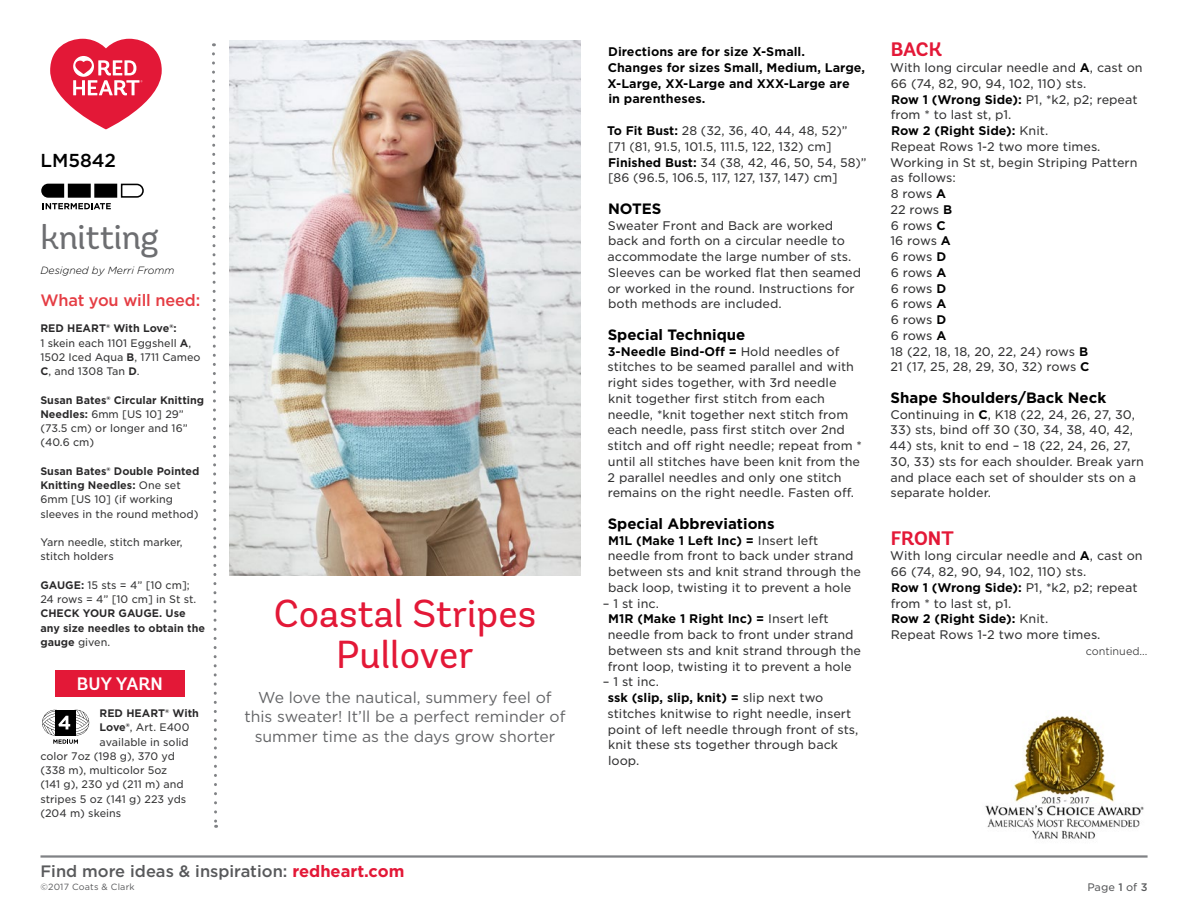
<style>
.page{position:relative;width:1188px;height:918px;background:#fff}
.page>*{position:absolute;margin:0;border:0;box-sizing:border-box;transform-origin:0 0}
.Project_Name{font:39px/41.2px "Andes Rounded";color:#e31837;text-align:center}
.Crochet_Or_Knit{font:34.5px "Andes Rounded";letter-spacing:-.01em;color:#6d6e71}
.t1{font:700 19.5px "Andes Rounded";color:#e31837}
.LW_Number{font:500 18.75px "Gotham";color:#000}
.Buy_Yarn{font:600 18px "Andes Rounded";color:#fff}
.t2{font:500 16.5px "Gotham";color:#58595b}
.What_You_Will_Need_H{font:500 16.5px "Gotham";letter-spacing:-.01em;color:#e53d44}
.Romance_Copy{font:15.75px/19.5px "Gotham";color:#636466;text-align:center}
.Main_Body_Text{font:700 15px "Gotham";color:#000}
.Main_Body_Text-2{font:12px/15.8px "Gotham S Sm";color:#333334}
.Main_Body_Text-3{font:700 12px/15.8px "Gotham S Sm";color:#000}
.Main_Body_Text_NO_GR{font:12px/15.8px "Gotham S Sm";color:#333334}
.What_You_Need_Body_T{font:10.5px/14.2px "Gotham S Sm";color:#333334}
.What_You_Need_Body_T-2{font:700 10.5px/14.2px "Gotham S Sm";color:#292829}
.Designed_By{font:italic 300 10.5px "Gotham Rounded";color:#000}
.Continued_On_Next_Pa{font:300 10.5px "Gotham S Sm";color:#333334}
.Main_Body_Text-4{font:10.5px "Gotham S Sm";color:#58595b}
.t3{font:9px "Gotham";letter-spacing:.02em;color:#58595b}
.s1{font-weight:700;color:#292829}
.s2{font-weight:400;color:#333334}
.s3{font-weight:700;color:#000}
.s4{font-weight:700;color:#e31837}
.s5{font-weight:500}
</style>
<div class="page">
<hr style="left:40px;top:855px;width:1108px;height:3px;background:#808285">
<svg style="left:120px;top:183px;width:24px;height:15px"></svg>
<div style="left:94px;top:184px;width:23px;height:14px;background:#000"></div>
<svg style="left:41px;top:183px;width:70px;height:26px"></svg>
<svg style="left:212px;top:43px;width:6px;height:785px"></svg>
<div style="left:55px;top:670px;width:130px;height:27px;background:#e31837"></div>
<svg style="left:42px;top:709px;width:47px;height:35px"></svg>
<img style="left:230px;top:40px;width:350px;height:536px">
<img style="left:985px;top:716px;width:159px;height:123px">
<svg style="left:50px;top:39px;width:112px;height:90px"></svg>
<p class="LW_Number" style="left:40px;top:148px;width:77px">LM5842</p>
<p class="Crochet_Or_Knit" style="left:40px;top:216px;width:120px">knitting</p>
<p class="Designed_By" style="left:40px;top:263px;width:135px">Designed by Merri Fromm</p>
<p class="What_You_Will_Need_H" style="left:40px;top:289px;width:161px">What you will need:</p>
<p class="What_You_Need_Body_T" style="left:40px;top:321px;width:162px"><span class="s1">RED HEART® With Love®:<br></span>1 skein each 1101 Eggshell <span class="s1">A</span>,<br>1502 Iced Aqua <span class="s1">B</span>, 1711 Cameo<br><span class="s1">C</span>, and 1308 Tan <span class="s1">D</span>.</p>
<p class="What_You_Need_Body_T" style="left:40px;top:392px;width:165px"><span class="s1">Susan Bates® Circular Knitting<br>Needles:</span> 6mm [US 10] 29” (73.5 cm) or longer and 16” (40.6 cm)</p>
<p class="What_You_Need_Body_T" style="left:40px;top:464px;width:161px"><span class="s1">Susan Bates® Double Pointed<br>Knitting Needles:</span> One set<br>6mm [US 10] (if working sleeves in the round method)</p>
<p class="What_You_Need_Body_T" style="left:40px;top:535px;width:144px">Yarn needle, stitch marker, stitch holders</p>
<p class="What_You_Need_Body_T-2" style="left:40px;top:578px;width:166px">GAUGE: <span class="s2">15 sts = 4” [10 cm];<br>24 rows = 4” [10 cm] in St st.<br></span>CHECK YOUR GAUGE. Use any size needles to obtain the gauge <span class="s2">given.</span></p>
<p class="Buy_Yarn" style="left:77px;top:673px;width:87px">BUY YARN</p>
<p class="What_You_Need_Body_T-2" style="left:100px;top:706px;width:101px">RED HEART® With</p>
<p class="What_You_Need_Body_T" style="left:100px;top:720px;width:91px"><span class="s1">Love®</span>, Art. E400</p>
<p class="What_You_Need_Body_T" style="left:100px;top:734px;width:91px">available in solid</p>
<p class="What_You_Need_Body_T" style="left:40px;top:749px;width:136px">color 7oz (198 g), 370 yd</p>
<p class="What_You_Need_Body_T" style="left:40px;top:763px;width:128px">(338 m), multicolor 5oz</p>
<p class="What_You_Need_Body_T" style="left:40px;top:777px;width:145px">(141 g), 230 yd (211 m) and</p>
<p class="What_You_Need_Body_T" style="left:40px;top:791px;width:147px">stripes 5 oz (141 g) 223 yds</p>
<p class="What_You_Need_Body_T" style="left:40px;top:806px;width:82px">(204 m) skeins</p>
<p class="Project_Name" style="left:274px;top:593px;width:264px">Coastal Stripes<br>Pullover</p>
<p class="Romance_Copy" style="left:244px;top:687px;width:323px">We love the nautical, summery feel of this sweater! It’ll be a perfect reminder of summer time as the days grow shorter</p>
<p class="Main_Body_Text-3" style="left:608px;top:44px;width:259px">Directions are for size X-Small.<br>Changes for sizes Small, Medium, Large,<br>X-Large, XX-Large and XXX-Large are<br>in parentheses.</p>
<p class="Main_Body_Text-2" style="left:607px;top:122px;width:242px"><span class="s3">To Fit Bust:</span> 28 (32, 36, 40, 44, 48, 52)” [71 (81, 91.5, 101.5, 111.5, 122, 132) cm]</p>
<p class="Main_Body_Text-2" style="left:608px;top:154px;width:260px"><span class="s3">Finished Bust:</span> 34 (38, 42, 46, 50, 54, 58)” [86 (96.5, 106.5, 117, 127, 137, 147) cm]</p>
<p class="Main_Body_Text" style="left:608px;top:198px;width:55px">NOTES</p>
<p class="Main_Body_Text-2" style="left:608px;top:217px;width:245px">Sweater Front and Back are worked back and forth on a circular needle to accommodate the large number of sts.</p>
<p class="Main_Body_Text-2" style="left:607px;top:264px;width:255px">Sleeves can be worked flat then seamed or worked in the round. Instructions for both methods are included.</p>
<p class="Main_Body_Text" style="left:608px;top:324px;width:139px">Special Technique</p>
<p class="Main_Body_Text-2" style="left:607px;top:343px;width:256px"><span class="s3">3-Needle Bind-Off =</span> Hold needles of stitches to be seamed parallel and with right sides together, with 3rd needle knit together first stitch from each needle, *knit together next stitch from each needle, pass first stitch over 2nd stitch and off right needle; repeat from * until all stitches have been knit from the 2 parallel needles and only one stitch remains on the right needle. Fasten off.</p>
<p class="Main_Body_Text" style="left:608px;top:513px;width:168px">Special Abbreviations</p>
<p class="Main_Body_Text-2" style="left:608px;top:532px;width:255px"><span class="s3">M1L (Make 1 Left Inc) =</span> Insert left needle from front to back under strand between sts and knit strand through the back loop, twisting it to prevent a hole</p>
<p class="Main_Body_Text-2" style="left:603px;top:595px;width:58px">– 1 st inc.</p>
<p class="Main_Body_Text-2" style="left:608px;top:611px;width:255px"><span class="s3">M1R (Make 1 Right Inc) =</span> Insert left needle from back to front under strand between sts and knit strand through the front loop, twisting it to prevent a hole</p>
<p class="Main_Body_Text-2" style="left:603px;top:674px;width:58px">– 1 st inc.</p>
<p class="Main_Body_Text-2" style="left:608px;top:689px;width:253px"><span class="s3">ssk (slip, slip, knit) =</span> slip next two stitches knitwise to right needle, insert point of left needle through front of sts, knit these sts together through back loop.</p>
<p class="t1" style="left:891px;top:37px;width:52px">BACK</p>
<p class="Main_Body_Text-2" style="left:890px;top:59px;width:254px">With long circular needle and <span class="s3">A</span>, cast on<br>66 (74, 82, 90, 94, 102, 110) sts.</p>
<p class="Main_Body_Text-2" style="left:891px;top:91px;width:248px"><span class="s3">Row 1 (Wrong Side):</span> P1, *k2, p2; repeat from * to last st, p1.</p>
<p class="Main_Body_Text-3" style="left:891px;top:123px;width:159px">Row 2 (Right Side): <span class="s2">Knit.</span></p>
<p class="Main_Body_Text-2" style="left:891px;top:138px;width:211px">Repeat Rows 1-2 two more times.</p>
<p class="Main_Body_Text_NO_GR" style="left:890px;top:154px;width:249px">Working in St st, begin Striping Pattern as follows:</p>
<p class="Main_Body_Text-2" style="left:891px;top:185px;width:57px">8 rows <span class="s3">A</span></p>
<p class="Main_Body_Text-2" style="left:890px;top:201px;width:63px">22 rows <span class="s3">B</span></p>
<p class="Main_Body_Text-2" style="left:891px;top:217px;width:56px">6 rows <span class="s3">C</span></p>
<p class="Main_Body_Text-2" style="left:891px;top:233px;width:62px">16 rows <span class="s3">A</span></p>
<p class="Main_Body_Text-2" style="left:891px;top:248px;width:57px">6 rows <span class="s3">D</span></p>
<p class="Main_Body_Text-2" style="left:891px;top:264px;width:57px">6 rows <span class="s3">A</span></p>
<p class="Main_Body_Text-2" style="left:891px;top:280px;width:57px">6 rows <span class="s3">D</span></p>
<p class="Main_Body_Text-2" style="left:891px;top:296px;width:57px">6 rows <span class="s3">A</span></p>
<p class="Main_Body_Text-2" style="left:891px;top:311px;width:57px">6 rows <span class="s3">D</span></p>
<p class="Main_Body_Text-2" style="left:891px;top:327px;width:57px">6 rows <span class="s3">A</span></p>
<p class="Main_Body_Text-2" style="left:891px;top:343px;width:199px">18 (22, 18, 18, 20, 22, 24) rows <span class="s3">B</span></p>
<p class="Main_Body_Text-2" style="left:890px;top:359px;width:201px">21 (17, 25, 28, 29, 30, 32) rows <span class="s3">C</span></p>
<p class="Main_Body_Text" style="left:891px;top:387px;width:217px">Shape Shoulders/Back Neck</p>
<p class="Main_Body_Text-2" style="left:890px;top:406px;width:246px">Continuing in <span class="s3">C</span>, K18 (22, 24, 26, 27, 30,</p>
<p class="Main_Body_Text-2" style="left:890px;top:422px;width:244px">33) sts, bind off 30 (30, 34, 38, 40, 42,</p>
<p class="Main_Body_Text-2" style="left:889px;top:437px;width:256px">44) sts, knit to end – 18 (22, 24, 26, 27, 30, 33) sts for each shoulder. Break yarn and place each set of shoulder sts on a separate holder.</p>
<p class="t1" style="left:891px;top:526px;width:64px">FRONT</p>
<p class="Main_Body_Text-2" style="left:890px;top:548px;width:254px">With long circular needle and <span class="s3">A</span>, cast on<br>66 (74, 82, 90, 94, 102, 110) sts.</p>
<p class="Main_Body_Text-2" style="left:891px;top:579px;width:248px"><span class="s3">Row 1 (Wrong Side):</span> P1, *k2, p2; repeat from * to last st, p1.</p>
<p class="Main_Body_Text-3" style="left:891px;top:611px;width:159px">Row 2 (Right Side): <span class="s2">Knit.</span></p>
<p class="Main_Body_Text-2" style="left:891px;top:626px;width:211px">Repeat Rows 1-2 two more times.</p>
<p class="Continued_On_Next_Pa" style="left:1086px;top:644px;width:63px">continued...</p>
<p class="t2" style="left:40px;top:860px;width:365px">Find more ideas &amp; inspiration: <span class="s4">redheart.com</span></p>
<p class="t3" style="left:40px;top:882px;width:96px">©2017 Coats &amp; Clark</p>
<p class="Main_Body_Text-4" style="left:1087px;top:880px;width:62px">Page <span class="s5">1</span> of <span class="s5">3</span></p>
</div>
